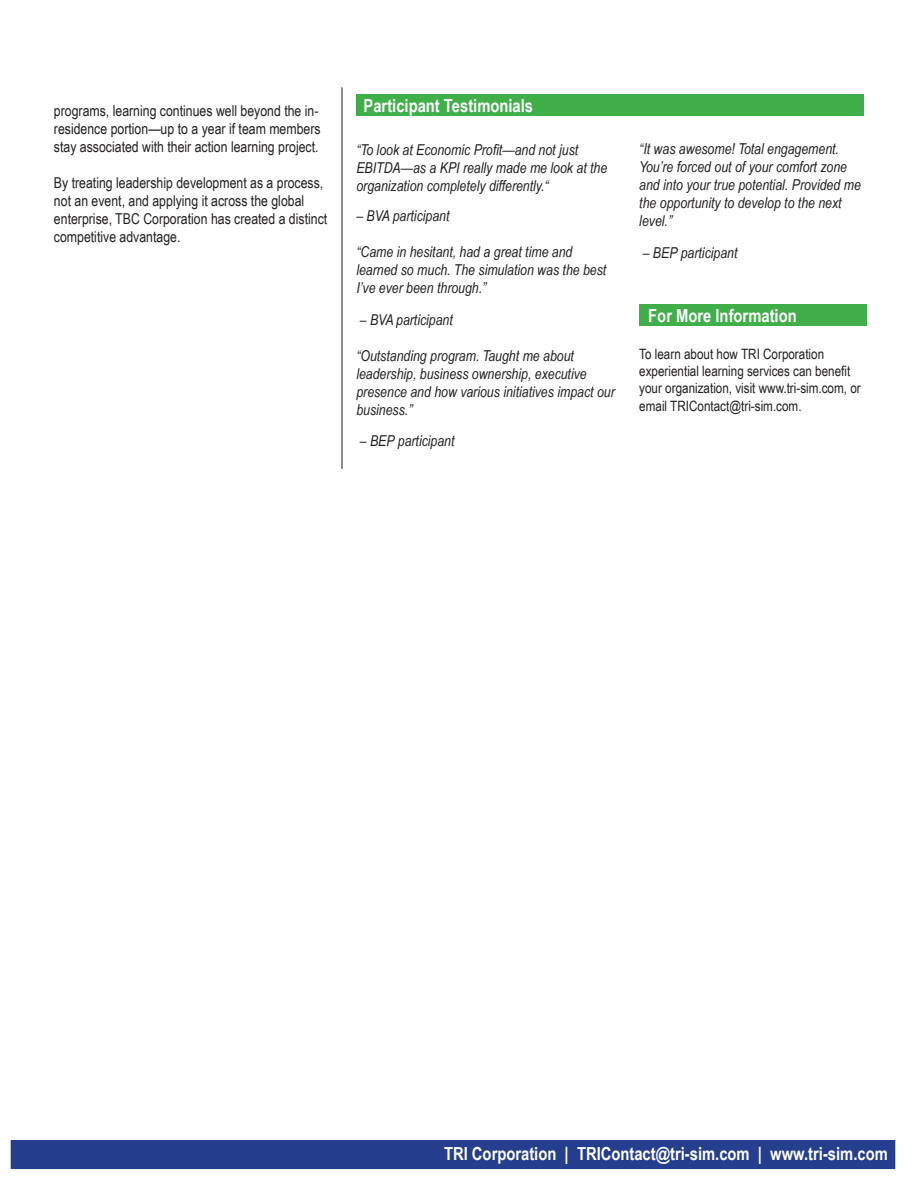
<style>
.page{position:relative;width:918px;height:1188px;background:#fff}
.page>*{position:absolute;margin:0;border:0;box-sizing:border-box;transform-origin:0 0}
.t1{font:700 18px "Arial Narrow";color:#fff}
.t2{font:italic 15px/18px "Arial Narrow";color:#231f20}
.t3{font:15px/18px "Arial Narrow";color:#231f20}
.t4{font:14.25px/17.1px "Arial Narrow";color:#231f20}
</style>
<div class="page">
<div style="left:356px;top:94px;width:508px;height:22px;background:#40ae49"></div>
<div style="left:9px;top:1138px;width:888px;height:33px;background:#253f8e;border:2px solid #fff"></div>
<hr style="left:342px;top:87px;width:1px;height:382px;background:#231f20">
<div style="left:639px;top:304px;width:228px;height:22px;background:#40ae49"></div>
<p class="t3" style="left:54px;top:101px;width:266px">programs, learning continues well beyond the in-</p>
<p class="t1" style="left:364px;top:92px;width:171px">Participant Testimonials</p>
<p class="t3" style="left:54px;top:119px;width:268px">residence portion—up to a year if team members stay associated with their action learning project.</p>
<p class="t3" style="left:54px;top:173px;width:275px">By treating leadership development as a process, not an event, and applying it across the global enterprise, TBC Corporation has created a distinct competitive advantage.</p>
<p class="t2" style="left:356px;top:141px;width:252px">“To look at Economic Profit—and not just<br>EBITDA—as a KPI really made me look at the organization completely differently.“</p>
<p class="t2" style="left:356px;top:207px;width:95px">– BVA participant</p>
<p class="t2" style="left:356px;top:243px;width:251px">“Came in hesitant, had a great time and learned so much. The simulation was the best<br>I’ve ever been through.”</p>
<p class="t2" style="left:360px;top:310px;width:95px">– BVA participant</p>
<p class="t2" style="left:356px;top:346px;width:260px">“Outstanding program. Taught me about leadership, business ownership, executive presence and how various initiatives impact our business.”</p>
<p class="t2" style="left:360px;top:432px;width:96px">– BEP participant</p>
<p class="t2" style="left:639px;top:140px;width:223px">“It was awesome! Total engagement.<br>You’re forced out of your comfort zone and into your true potential. Provided me the opportunity to develop to the next level.”</p>
<p class="t2" style="left:643px;top:243px;width:96px">– BEP participant</p>
<p class="t1" style="left:648px;top:302px;width:150px">For More Information</p>
<p class="t4" style="left:639px;top:345px;width:223px">To learn about how TRI Corporation experiential learning services can benefit your organization, visit www.tri-sim.com, or email TRIContact@tri-sim.com.</p>
<p class="t1" style="left:444px;top:1140px;width:445px">TRI Corporation | TRIContact@tri-sim.com | www.tri-sim.com</p>
</div>
